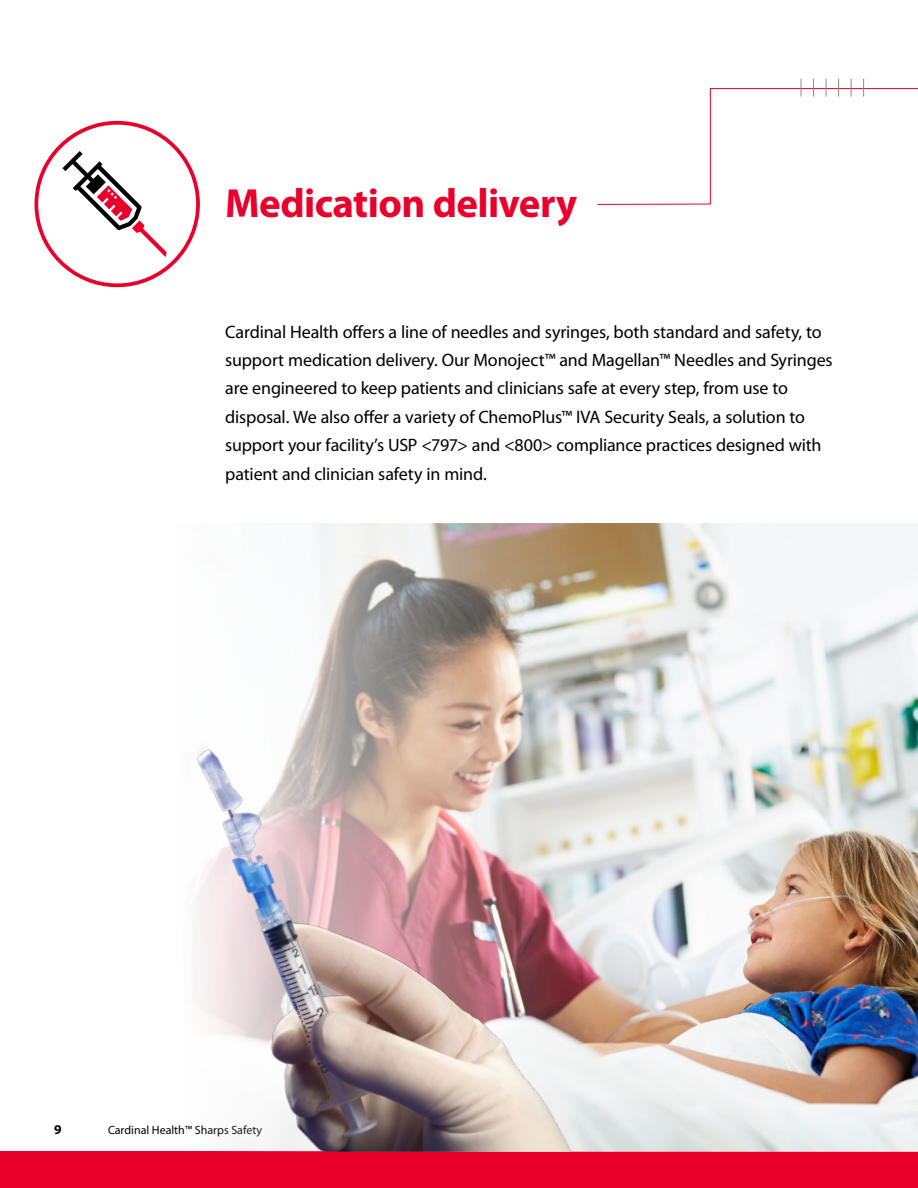
<style>
.page{position:relative;width:918px;height:1188px;background:#fff}
.page>*{position:absolute;margin:0;border:0;box-sizing:border-box;transform-origin:0 0}
.t1{font:700 40.8px "Myriad Pro";letter-spacing:-.015em;color:#e9002b}
.t2{font:18px/28.5px "Myriad Pro";letter-spacing:-.01em;color:#000}
.t3{font:700 13.5px "Myriad Pro";color:#000}
.t4{font:12px "Myriad Pro";color:#000}
</style>
<div class="page">
<div style="left:0;top:1151px;width:918px;height:37px;background:#e8002a"></div>
<svg style="left:597px;top:79px;width:321px;height:126px"></svg>
<svg style="left:34px;top:121px;width:166px;height:166px"></svg>
<img style="left:297px;top:523px;width:621px;height:629px">
<img style="left:196px;top:730px;width:458px;height:422px">
<h1 class="t1" style="left:225px;top:180px;width:353px">Medication delivery</h1>
<p class="t2" style="left:225px;top:318px;width:609px">Cardinal Health offers a line of needles and syringes, both standard and safety, to support medication delivery. Our Monoject™ and Magellan™ Needles and Syringes are engineered to keep patients and clinicians safe at every step, from use to disposal. We also offer a variety of ChemoPlus™ IVA Security Seals, a solution to support your facility’s USP &lt;797&gt; and &lt;800&gt; compliance practices designed with patient and clinician safety in mind.</p>
<p class="t3" style="left:54px;top:1122px;width:9px">9</p>
<p class="t4" style="left:108px;top:1123px;width:156px">Cardinal Health™ Sharps Safety</p>
</div>
